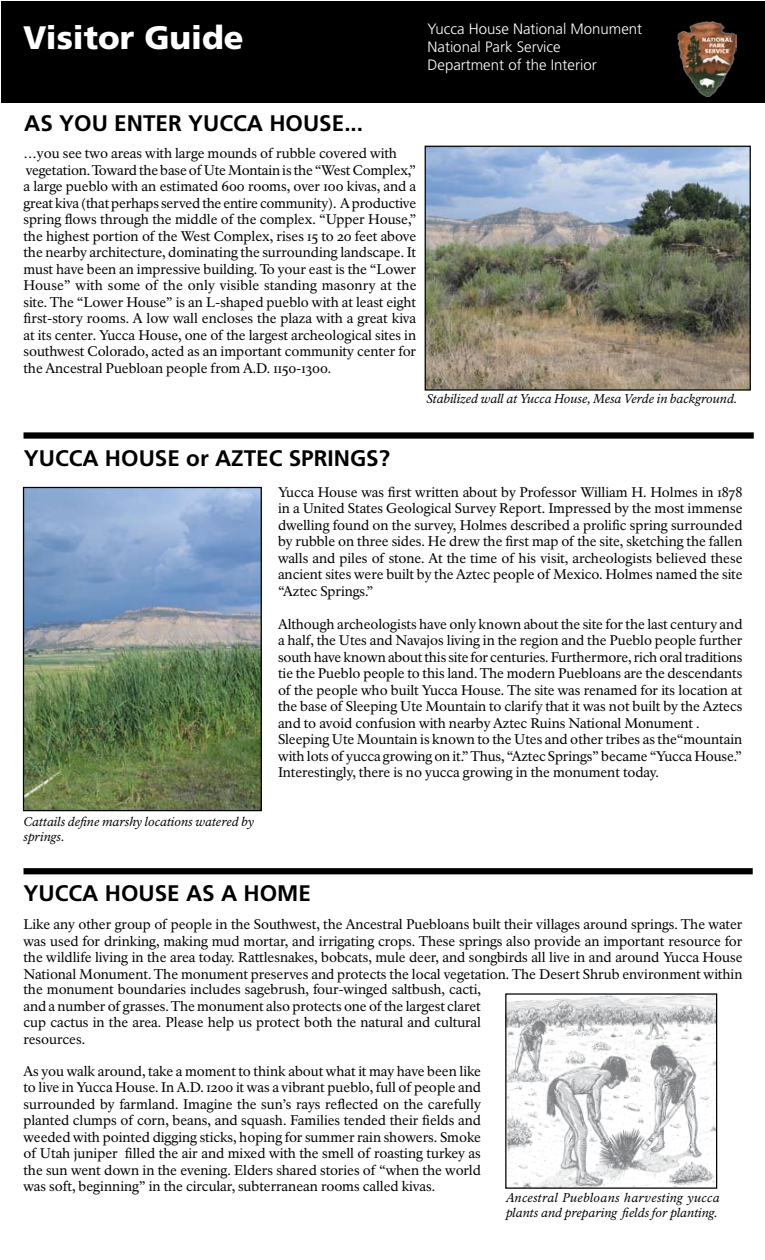
<style>
.page{position:relative;width:765px;height:1260px;background:#fff}
.page>*{position:absolute;margin:0;border:0;box-sizing:border-box;transform-origin:0 0}
.t1{font:900 32.5px "Frutiger";color:#fff}
.t2{font:700 22.5px "Frutiger";color:#000}
.t3{font:300 15px/18px "Frutiger";color:#fff}
.t4{font:13.75px/16.5px "NPS Rawlinson";letter-spacing:-.005em;color:#000;text-align:justify}
.t5{font:italic 12.5px/15px "NPS Rawlinson";color:#000}
</style>
<div class="page">
<div style="left:2px;top:1px;width:763px;height:102px;background:#000"></div>
<div style="left:24px;top:432px;width:730px;height:7px;background:#000"></div>
<div style="left:24px;top:868px;width:729px;height:6px;background:#000"></div>
<img style="left:507px;top:995px;width:208px;height:192px">
<div style="left:505px;top:993px;width:212px;height:196px;border:1px solid #000"></div>
<img style="left:427px;top:148px;width:322px;height:241px">
<div style="left:425px;top:146px;width:326px;height:245px;border:1px solid #000"></div>
<img style="left:25px;top:489px;width:235px;height:320px">
<div style="left:23px;top:487px;width:239px;height:324px;border:1px solid #000"></div>
<img style="left:678px;top:21px;width:58px;height:75px">
<h1 class="t1" style="left:23px;top:17px;width:222px">Visitor Guide</h1>
<p class="t3" style="left:428px;top:20px;width:216px">Yucca House National Monument<br>National Park Service<br>Department of the Interior</p>
<h2 class="t2" style="left:24px;top:110px;width:340px">AS YOU ENTER YUCCA HOUSE...</h2>
<p class="t4" style="left:24px;top:145px;width:394px;text-align:left">…you see two areas with large mounds of rubble covered with vegetation. Toward the base of Ute Montain is the “West Complex,” a large pueblo with an estimated 600 rooms, over 100 kivas, and a great kiva (that perhaps served the entire community). A productive spring flows through the middle of the complex. “Upper House,” the highest portion of the West Complex, rises 15 to 20 feet above the nearby architecture, dominating the surrounding landscape. It must have been an impressive building. To your east is the “Lower House” with some of the only visible standing masonry at the site. The “Lower House” is an L-shaped pueblo with at least eight first-story rooms. A low wall encloses the plaza with a great kiva at its center. Yucca House, one of the largest archeological sites in southwest Colorado, acted as an important community center for the Ancestral Puebloan people from A.D. 1150-1300.</p>
<p class="t5" style="left:426px;top:391px;width:313px">Stabilized wall at Yucca House, Mesa Verde in background.</p>
<h2 class="t2" style="left:24px;top:445px;width:368px">YUCCA HOUSE or AZTEC SPRINGS?</h2>
<p class="t5" style="left:24px;top:814px;width:232px">Cattails define marshy locations watered by springs.</p>
<p class="t4" style="left:278px;top:484px;width:466px">Yucca House was first written about by Professor William H. Holmes in 1878 in a United States Geological Survey Report. Impressed by the most immense dwelling found on the survey, Holmes described a prolific spring surrounded by rubble on three sides. He drew the first map of the site, sketching the fallen walls and piles of stone. At the time of his visit, archeologists believed these ancient sites were built by the Aztec people of Mexico. Holmes named the site “Aztec Springs.”</p>
<p class="t4" style="left:278px;top:616px;width:466px;text-align:left">Although archeologists have only known about the site for the last century and a half, the Utes and Navajos living in the region and the Pueblo people further south have known about this site for centuries. Furthermore, rich oral traditions tie the Pueblo people to this land. The modern Puebloans are the descendants of the people who built Yucca House. The site was renamed for its location at the base of Sleeping Ute Mountain to clarify that it was not built by the Aztecs and to avoid confusion with nearby Aztec Ruins National Monument .<br>Sleeping Ute Mountain is known to the Utes and other tribes as the“mountain with lots of yucca growing on it.” Thus, “Aztec Springs” became “Yucca House.” Interestingly, there is no yucca growing in the monument today.</p>
<h2 class="t2" style="left:24px;top:880px;width:289px">YUCCA HOUSE AS A HOME</h2>
<p class="t4" style="left:24px;top:917px;width:720px">Like any other group of people in the Southwest, the Ancestral Puebloans built their villages around springs. The water was used for drinking, making mud mortar, and irrigating crops. These springs also provide an important resource for the wildlife living in the area today. Rattlesnakes, bobcats, mule deer, and songbirds all live in and around Yucca House National Monument. The monument preserves and protects the local vegetation. The Desert Shrub environment within</p>
<p class="t4" style="left:24px;top:982px;width:459px">the monument boundaries includes sagebrush, four-winged saltbush, cacti, and a number of grasses. The monument also protects one of the largest claret cup cactus in the area. Please help us protect both the natural and cultural resources.</p>
<p class="t4" style="left:24px;top:1063px;width:459px">As you walk around, take a moment to think about what it may have been like to live in Yucca House. In A.D. 1200 it was a vibrant pueblo, full of people and surrounded by farmland. Imagine the sun’s rays reflected on the carefully planted clumps of corn, beans, and squash. Families tended their fields and weeded with pointed digging sticks, hoping for summer rain showers. Smoke of Utah juniper filled the air and mixed with the smell of roasting turkey as the sun went down in the evening. Elders shared stories of “when the world was soft, beginning” in the circular, subterranean rooms called kivas.</p>
<p class="t5" style="left:506px;top:1190px;width:215px">Ancestral Puebloans harvesting yucca plants and preparing fields for planting.</p>
</div>
